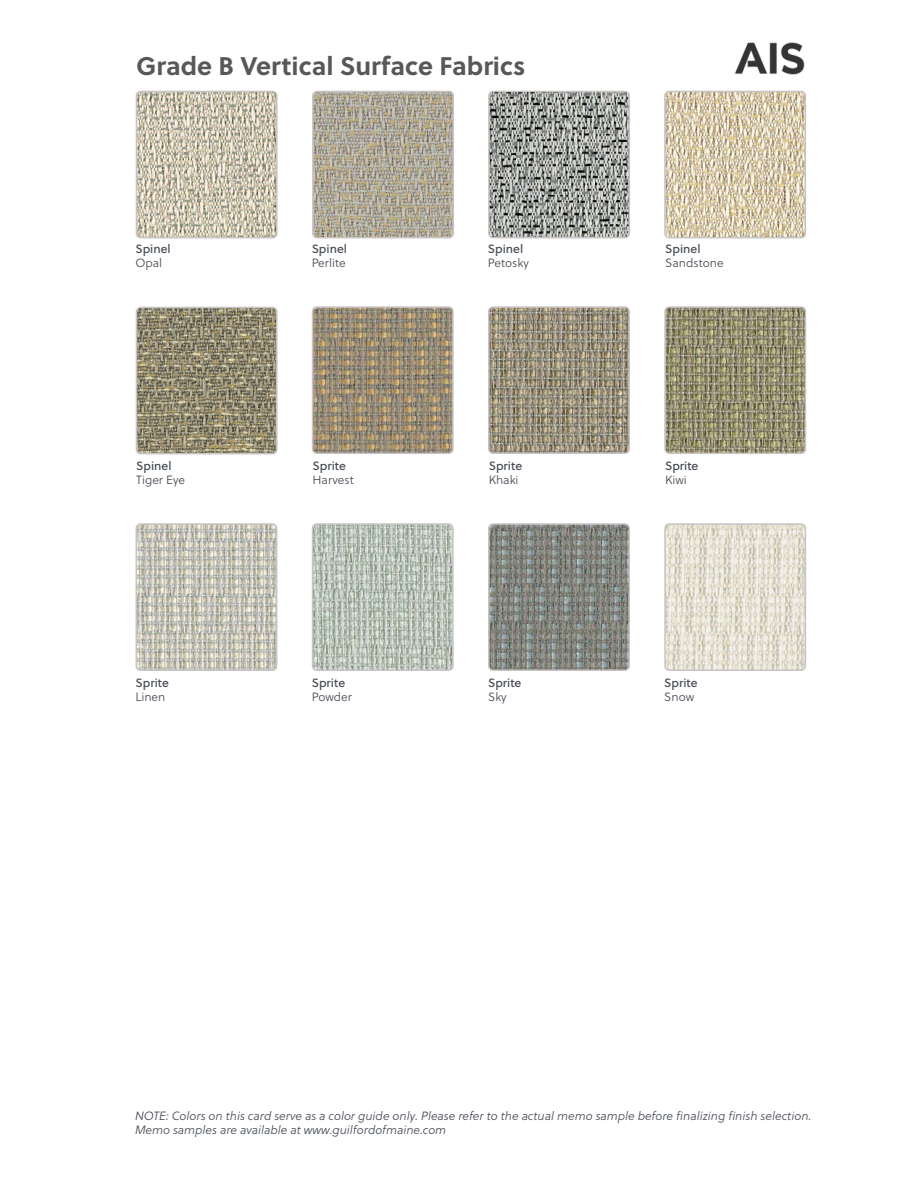
<style>
.page{position:relative;width:918px;height:1188px;background:#fff}
.page>*{position:absolute;margin:0;border:0;box-sizing:border-box;transform-origin:0 0}
.t1{font:700 25.5px "Soleil";color:#57585a}
.t2{font:italic 12px/14.4px "Soleil Lt";color:#464b54}
.t3{font:12px "Soleil Bk";color:#464b54}
.t4{font:12px "Soleil Lt";color:#464b54}
</style>
<div class="page">
<img style="left:734px;top:42px;width:71px;height:32px">
<img style="left:136px;top:310px;width:139px;height:144px">
<div style="left:136px;top:307px;width:142px;height:147px;border:2px solid #c8c4c5;border-radius:4px"></div>
<img style="left:315px;top:94px;width:136px;height:141px">
<div style="left:312px;top:91px;width:142px;height:147px;border:2px solid #c8c4c5;border-radius:4px"></div>
<img style="left:136px;top:94px;width:139px;height:144px">
<div style="left:136px;top:91px;width:142px;height:147px;border:2px solid #c8c4c5;border-radius:4px"></div>
<img style="left:491px;top:94px;width:136px;height:141px">
<div style="left:488px;top:91px;width:142px;height:147px;border:2px solid #c8c4c5;border-radius:4px"></div>
<img style="left:491px;top:309px;width:136px;height:142px">
<div style="left:488px;top:306px;width:142px;height:148px;border:2px solid #c8c4c5;border-radius:4px"></div>
<img style="left:667px;top:94px;width:136px;height:141px">
<div style="left:664px;top:91px;width:142px;height:147px;border:2px solid #c8c4c5;border-radius:4px"></div>
<img style="left:315px;top:309px;width:136px;height:142px">
<div style="left:312px;top:306px;width:142px;height:148px;border:2px solid #c8c4c5;border-radius:4px"></div>
<img style="left:667px;top:309px;width:136px;height:142px">
<div style="left:664px;top:306px;width:142px;height:148px;border:2px solid #c8c4c5;border-radius:4px"></div>
<img style="left:491px;top:526px;width:136px;height:142px">
<div style="left:488px;top:523px;width:142px;height:148px;border:2px solid #c8c4c5;border-radius:4px"></div>
<img style="left:139px;top:526px;width:135px;height:142px">
<div style="left:136px;top:523px;width:141px;height:148px;border:2px solid #c8c4c5;border-radius:4px"></div>
<img style="left:315px;top:526px;width:136px;height:142px">
<div style="left:312px;top:523px;width:142px;height:148px;border:2px solid #c8c4c5;border-radius:4px"></div>
<img style="left:667px;top:526px;width:136px;height:142px">
<div style="left:664px;top:523px;width:142px;height:148px;border:2px solid #c8c4c5;border-radius:4px"></div>
<p class="t1" style="left:136px;top:46px;width:391px">Grade B Vertical Surface Fabrics</p>
<p class="t3" style="left:135px;top:240px;width:37px">Spinel</p>
<p class="t4" style="left:135px;top:255px;width:28px">Opal</p>
<p class="t3" style="left:312px;top:240px;width:37px">Spinel</p>
<p class="t4" style="left:312px;top:255px;width:36px">Perlite</p>
<p class="t3" style="left:488px;top:240px;width:37px">Spinel</p>
<p class="t4" style="left:488px;top:255px;width:42px">Petosky</p>
<p class="t3" style="left:665px;top:240px;width:37px">Spinel</p>
<p class="t4" style="left:665px;top:255px;width:60px">Sandstone</p>
<p class="t3" style="left:136px;top:457px;width:37px">Spinel</p>
<p class="t4" style="left:136px;top:472px;width:50px">Tiger Eye</p>
<p class="t3" style="left:313px;top:457px;width:35px">Sprite</p>
<p class="t4" style="left:313px;top:472px;width:43px">Harvest</p>
<p class="t3" style="left:489px;top:457px;width:35px">Sprite</p>
<p class="t4" style="left:489px;top:472px;width:31px">Khaki</p>
<p class="t3" style="left:665px;top:457px;width:35px">Sprite</p>
<p class="t4" style="left:665px;top:472px;width:23px">Kiwi</p>
<p class="t3" style="left:136px;top:674px;width:35px">Sprite</p>
<p class="t4" style="left:136px;top:689px;width:31px">Linen</p>
<p class="t3" style="left:312px;top:674px;width:35px">Sprite</p>
<p class="t4" style="left:312px;top:689px;width:42px">Powder</p>
<p class="t3" style="left:488px;top:674px;width:35px">Sprite</p>
<p class="t4" style="left:488px;top:689px;width:20px">Sky</p>
<p class="t3" style="left:664px;top:674px;width:35px">Sprite</p>
<p class="t4" style="left:664px;top:689px;width:32px">Snow</p>
<p class="t2" style="left:135px;top:1108px;width:678px">NOTE: Colors on this card serve as a color guide only. Please refer to the actual memo sample before finalizing finish selection.<br>Memo samples are available at www.guilfordofmaine.com</p>
</div>
